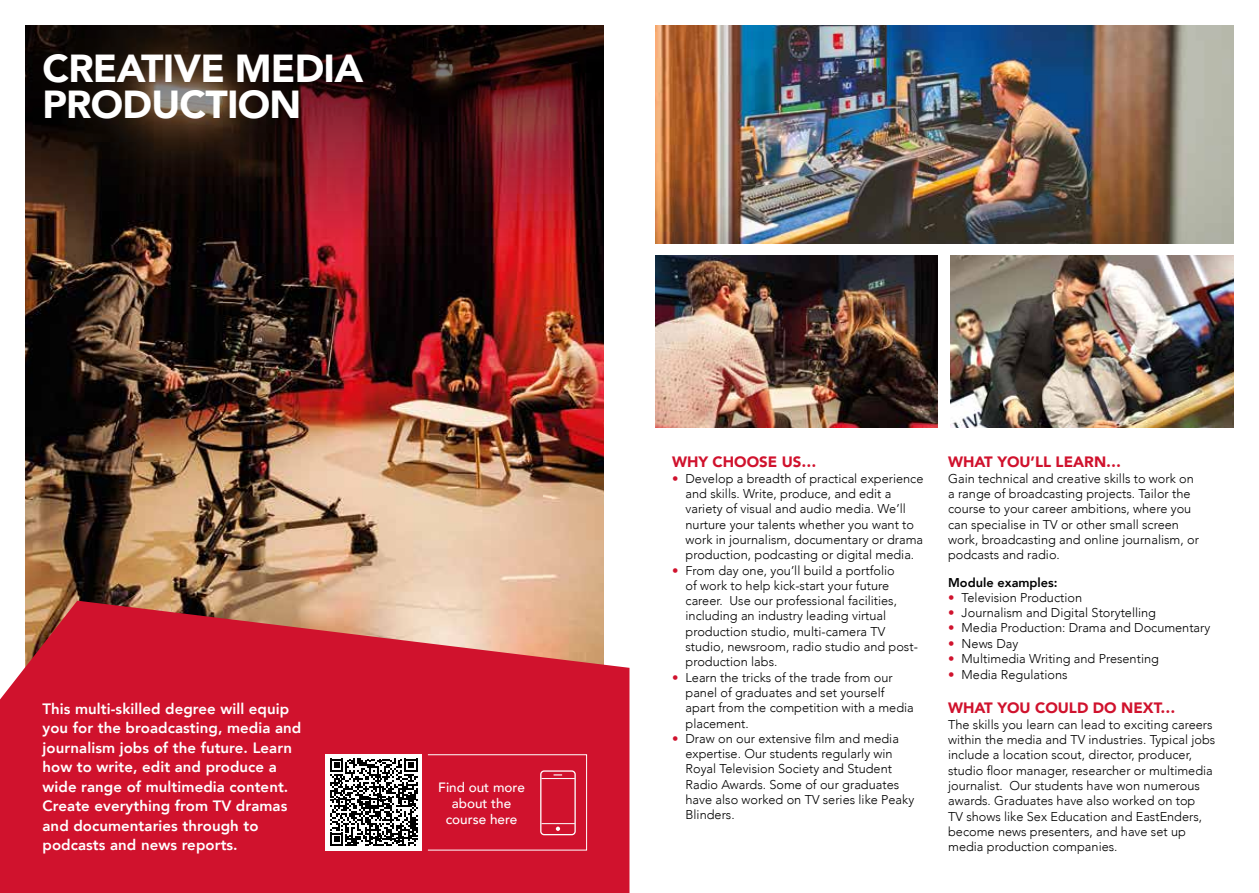
<style>
.page{position:relative;width:1259px;height:893px;background:#fff}
.page>*{position:absolute;margin:0;border:0;box-sizing:border-box;transform-origin:0 0}
.t1{font:900 39px/36px "Avenir";letter-spacing:-.02em;color:#fff}
.t2{font:800 15px/19.5px "Avenir";letter-spacing:.005em;color:#fff}
.t3{font:900 15px "Avenir";color:#d0122d}
.t4{font:500 13.5px/16.2px "Avenir";color:#fff;text-align:center}
.t5{font:300 12.75px/15.3px "Avenir";color:#000}
.t6{font:800 12.75px "Avenir";color:#000}
.s1{color:#d0122d}
</style>
<div class="page">
<img style="left:26px;top:243px;width:578px;height:358px">
<img style="left:655px;top:26px;width:578px;height:217px">
<svg style="left:0;top:601px;width:629px;height:292px;background:#d1283b"></svg>
<div style="left:325px;top:754px;width:96px;height:96px;background:#fff"></div>
<div style="left:427px;top:754px;width:160px;height:96px;border:1px solid #fff"></div>
<div style="left:540px;top:770px;width:36px;height:65px;border:1px solid #fff;border-radius:3px"></div>
<svg style="left:556px;top:827px;width:4px;height:4px"></svg>
<hr style="left:541px;top:778px;width:34px;height:1px;background:#fff">
<hr style="left:541px;top:823px;width:34px;height:1px;background:#fff">
<svg style="left:26px;top:26px;width:578px;height:217px;background:#371312"></svg>
<img style="left:950px;top:256px;width:283px;height:171px">
<svg style="left:330px;top:758px;width:87px;height:88px"></svg>
<img style="left:655px;top:256px;width:283px;height:171px">
<h1 class="t1" style="left:43px;top:49px;width:322px">CREATIVE MEDIA<br>PRODUCTION</h1>
<p class="t2" style="left:43px;top:699px;width:260px">This multi-skilled degree will equip you for the broadcasting, media and journalism jobs of the future. Learn how to write, edit and produce a wide range of multimedia content.<br>Create everything from TV dramas and documentaries through to podcasts and news reports.</p>
<p class="t4" style="left:438px;top:778px;width:88px">Find out more about the course here</p>
<p class="t3" style="left:672px;top:449px;width:146px">WHY CHOOSE US…</p>
<p class="t5" style="left:685px;top:471px;width:239px;text-indent:-14px"><span class="s1">•</span> Develop a breadth of practical experience and skills. Write, produce, and edit a variety of visual and audio media. We’ll nurture your talents whether you want to work in journalism, documentary or drama production, podcasting or digital media.</p>
<p class="t5" style="left:685px;top:562px;width:234px;text-indent:-14px"><span class="s1">•</span> From day one, you’ll build a portfolio<br>of work to help kick-start your future career. Use our professional facilities, including an industry leading virtual production studio, multi-camera TV studio, newsroom, radio studio and post&shy;production labs.</p>
<p class="t5" style="left:685px;top:670px;width:230px;text-indent:-14px"><span class="s1">•</span> Learn the tricks of the trade from our panel of graduates and set yourself apart from the competition with a media placement.</p>
<p class="t5" style="left:685px;top:731px;width:230px;text-indent:-14px"><span class="s1">•</span> Draw on our extensive film and media expertise. Our students regularly win Royal Television Society and Student Radio Awards. Some of our graduates have also worked on TV series like Peaky Blinders.</p>
<p class="t3" style="left:948px;top:449px;width:175px">WHAT YOU’LL LEARN…</p>
<p class="t5" style="left:948px;top:471px;width:252px">Gain technical and creative skills to work on a range of broadcasting projects. Tailor the course to your career ambitions, where you can specialise in TV or other small screen work, broadcasting and online journalism, or podcasts and radio.</p>
<p class="t6" style="left:948px;top:572px;width:111px">Module examples:</p>
<p class="t5" style="left:948px;top:590px;width:135px"><span class="s1">•</span> Television Production</p>
<p class="t5" style="left:948px;top:605px;width:209px"><span class="s1">•</span> Journalism and Digital Storytelling</p>
<p class="t5" style="left:948px;top:620px;width:264px"><span class="s1">•</span> Media Production: Drama and Documentary</p>
<p class="t5" style="left:948px;top:636px;width:72px"><span class="s1">•</span> News Day</p>
<p class="t5" style="left:948px;top:651px;width:212px"><span class="s1">•</span> Multimedia Writing and Presenting</p>
<p class="t5" style="left:948px;top:667px;width:121px"><span class="s1">•</span> Media Regulations</p>
<p class="t3" style="left:948px;top:695px;width:229px">WHAT YOU COULD DO NEXT…</p>
<p class="t5" style="left:948px;top:717px;width:269px">The skills you learn can lead to exciting careers within the media and TV industries. Typical jobs include a location scout, director, producer, studio floor manager, researcher or multimedia journalist. Our students have won numerous awards. Graduates have also worked on top<br>TV shows like Sex Education and EastEnders, become news presenters, and have set up media production companies.</p>
</div>
